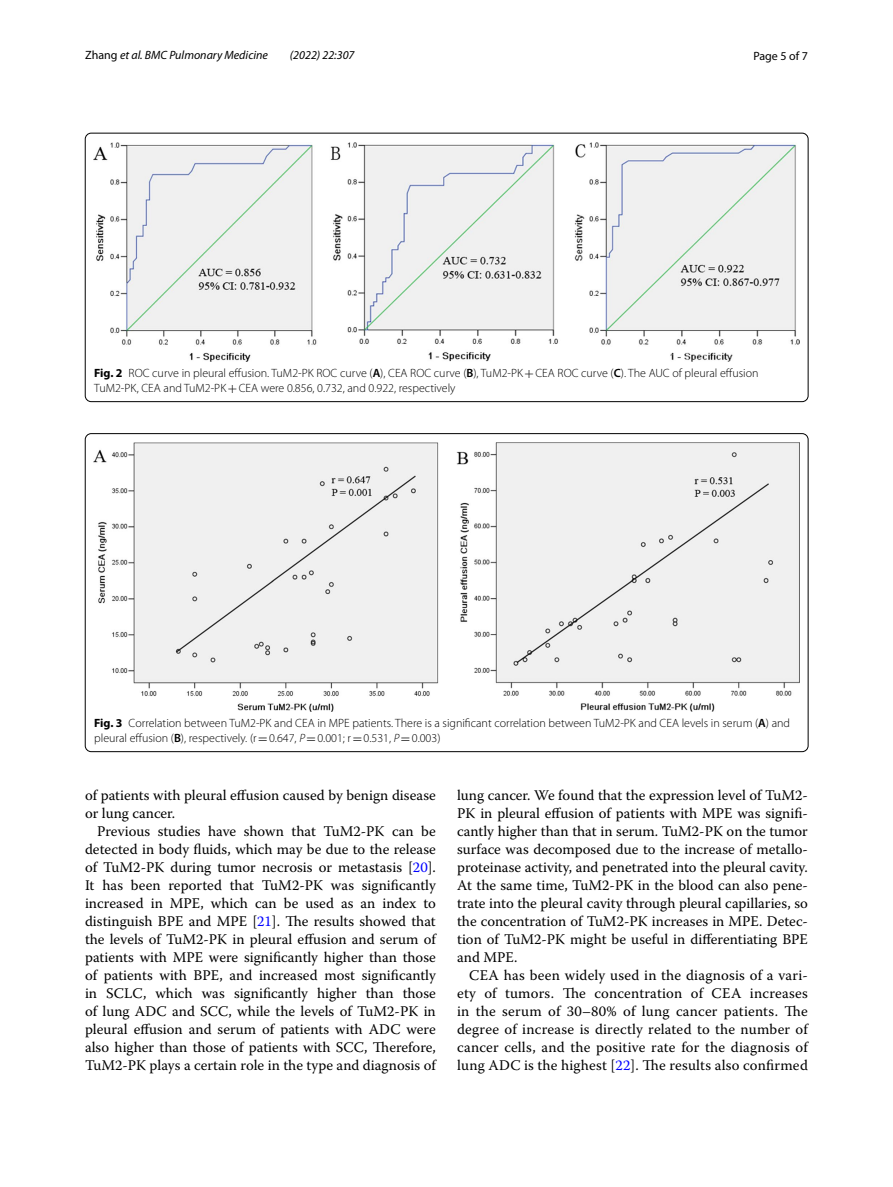
<style>
.page{position:relative;width:893px;height:1187px;background:#fff}
.page>*{position:absolute;margin:0;border:0;box-sizing:border-box;transform-origin:0 0}
.t1{font:14.7px/18px "Warnock Pro";color:#000;text-align:justify}
.t2{font:300 12px/15px "Myriad Pro";color:#000}
.t3{font:italic 12px "Myriad Pro";color:#000}
.t4{font:12px "Myriad Pro";color:#000}
.s1{font-style:normal}
.s2{font-weight:700}
.s3{font-weight:600}
.s4{font-family:"MTSY";font-weight:400}
.s5{font-style:italic}
.s6{color:#00f}
</style>
<div class="page">
<img style="left:94px;top:142px;width:706px;height:220px">
<div style="left:85px;top:133px;width:723px;height:269px;border:1px solid #000;border-radius:6px"></div>
<img style="left:94px;top:442px;width:706px;height:269px">
<p class="t3" style="left:85px;top:48px;width:184px"><span class="s1">Zhang</span> et al. BMC Pulmonary Medicine</p>
<p class="t3" style="left:290px;top:48px;width:66px">(2022) 22:307</p>
<p class="t4" style="left:753px;top:48px;width:56px">Page 5 of 7</p>
<p class="t2" style="left:94px;top:366px;width:666px"><span class="s2">Fig. 2</span> ROC curve in pleural effusion. TuM2-PK ROC curve (<span class="s3">A</span>), CEA ROC curve (<span class="s3">B</span>), TuM2-PK<span class="s4">+</span>CEA ROC curve (<span class="s3">C</span>). The AUC of pleural effusion<br>TuM2-PK, CEA and TuM2-PK<span class="s4">+</span>CEA were 0.856, 0.732, and 0.922, respectively</p>
<p class="t2" style="left:94px;top:715px;width:697px"><span class="s2">Fig. 3</span> Correlation between TuM2-PK and CEA in MPE patients. There is a significant correlation between TuM2-PK and CEA levels in serum (<span class="s3">A</span>) and pleural effusion (<span class="s3">B</span>), respectively. (r<span class="s4">=</span>0.647, <span class="s5">P</span><span class="s4">=</span>0.001; r<span class="s4">=</span>0.531, <span class="s5">P</span><span class="s4">=</span>0.003)</p>
<p class="t1" style="left:85px;top:785px;width:352px">of patients with pleural effusion caused by benign disease or lung cancer.</p>
<p class="t1" style="left:85px;top:821px;width:352px;text-indent:12px">Previous studies have shown that TuM2-PK can be detected in body fluids, which may be due to the release of TuM2-PK during tumor necrosis or metastasis [<span class="s6">20</span>].<br>It has been reported that TuM2-PK was significantly increased in MPE, which can be used as an index to distinguish BPE and MPE [<span class="s6">21</span>]. The results showed that the levels of TuM2-PK in pleural effusion and serum of patients with MPE were significantly higher than those of patients with BPE, and increased most significantly in SCLC, which was significantly higher than those of lung ADC and SCC, while the levels of TuM2-PK in pleural effusion and serum of patients with ADC were also higher than those of patients with SCC, Therefore, TuM2-PK plays a certain role in the type and diagnosis of</p>
<p class="t1" style="left:457px;top:785px;width:352px">lung cancer. We found that the expression level of TuM2- PK in pleural effusion of patients with MPE was signifi&shy;cantly higher than that in serum. TuM2-PK on the tumor surface was decomposed due to the increase of metallo&shy;proteinase activity, and penetrated into the pleural cavity.<br>At the same time, TuM2-PK in the blood can also pene&shy;trate into the pleural cavity through pleural capillaries, so the concentration of TuM2-PK increases in MPE. Detec&shy;tion of TuM2-PK might be useful in differentiating BPE and MPE.</p>
<p class="t1" style="left:457px;top:965px;width:352px;text-indent:12px">CEA has been widely used in the diagnosis of a vari&shy;ety of tumors. The concentration of CEA increases in the serum of 30–80% of lung cancer patients. The degree of increase is directly related to the number of cancer cells, and the positive rate for the diagnosis of lung ADC is the highest [<span class="s6">22</span>]. The results also confirmed</p>
</div>
